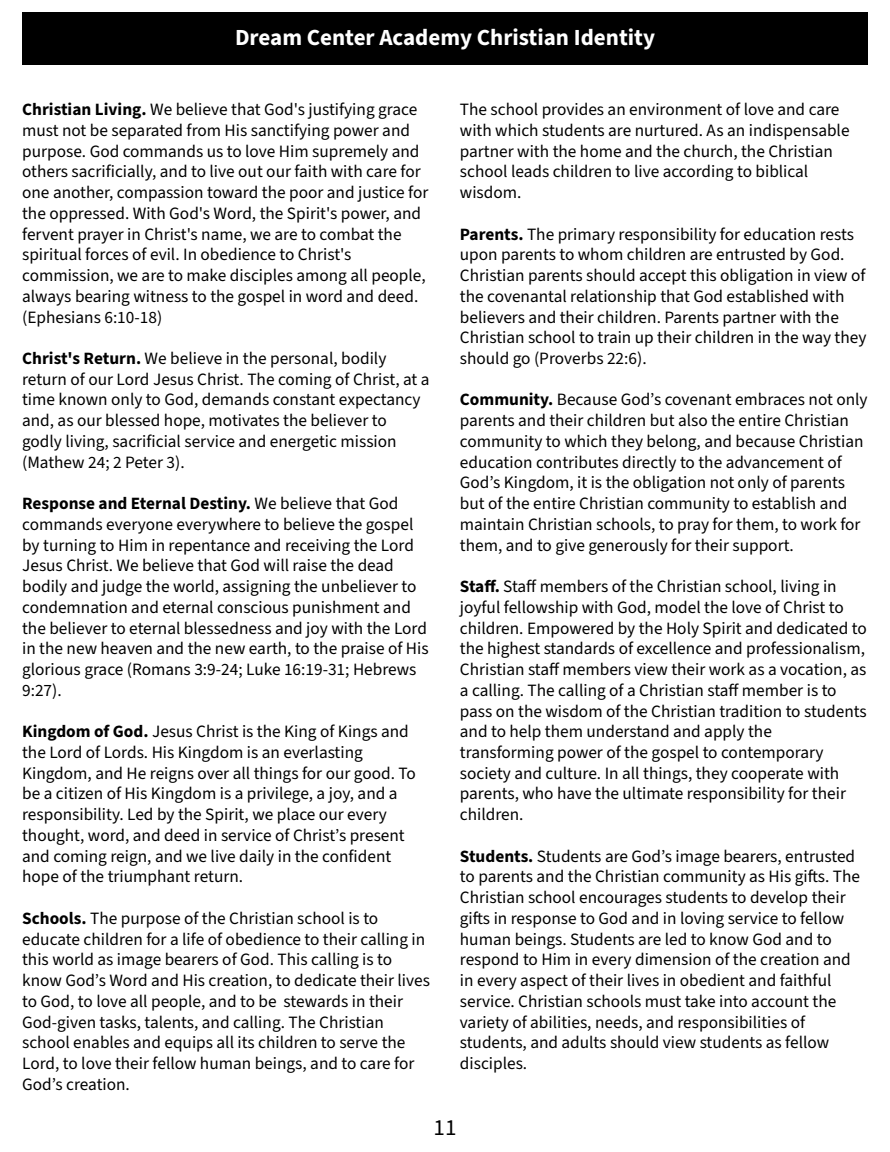
<style>
.page{position:relative;width:890px;height:1152px;background:#fff}
.page>*{position:absolute;margin:0;border:0;box-sizing:border-box;transform-origin:0 0}
.t1{font:700 23.2px "Source Sans 3";color:#fff}
.t2{font:23.2px "Source Sans 3";color:#000}
.t3{font:17.2px/20.8px "Source Sans 3";color:#000}
.s1{font-weight:700}
</style>
<div class="page">
<div style="left:22px;top:12px;width:846px;height:53px;background:#000"></div>
<h1 class="t1" style="left:235px;top:22px;width:421px">Dream Center Academy Christian Identity</h1>
<p class="t3" style="left:22px;top:99px;width:408px"><span class="s1">Christian Living.</span> We believe that God's justifying grace must not be separated from His sanctifying power and purpose. God commands us to love Him supremely and others sacrificially, and to live out our faith with care for one another, compassion toward the poor and justice for the oppressed. With God's Word, the Spirit's power, and fervent prayer in Christ's name, we are to combat the spiritual forces of evil. In obedience to Christ's commission, we are to make disciples among all people, always bearing witness to the gospel in word and deed. (Ephesians 6:10-18)</p>
<p class="t3" style="left:22px;top:348px;width:409px"><span class="s1">Christ's Return.</span> We believe in the personal, bodily return of our Lord Jesus Christ. The coming of Christ, at a time known only to God, demands constant expectancy and, as our blessed hope, motivates the believer to godly living, sacrificial service and energetic mission (Mathew 24; 2 Peter 3).</p>
<p class="t3" style="left:22px;top:493px;width:408px"><span class="s1">Response and Eternal Destiny.</span> We believe that God commands everyone everywhere to believe the gospel by turning to Him in repentance and receiving the Lord Jesus Christ. We believe that God will raise the dead bodily and judge the world, assigning the unbeliever to condemnation and eternal conscious punishment and the believer to eternal blessedness and joy with the Lord in the new heaven and the new earth, to the praise of His glorious grace (Romans 3:9-24; Luke 16:19-31; Hebrews 9:27).</p>
<p class="t3" style="left:22px;top:721px;width:395px"><span class="s1">Kingdom of God.</span> Jesus Christ is the King of Kings and the Lord of Lords. His Kingdom is an everlasting Kingdom, and He reigns over all things for our good. To be a citizen of His Kingdom is a privilege, a joy, and a responsibility. Led by the Spirit, we place our every thought, word, and deed in service of Christ’s present and coming reign, and we live daily in the confident hope of the triumphant return.</p>
<p class="t3" style="left:22px;top:908px;width:409px"><span class="s1">Schools.</span> The purpose of the Christian school is to educate children for a life of obedience to their calling in this world as image bearers of God. This calling is to know God’s Word and His creation, to dedicate their lives to God, to love all people, and to be stewards in their God-given tasks, talents, and calling. The Christian school enables and equips all its children to serve the Lord, to love their fellow human beings, and to care for God’s creation.</p>
<p class="t3" style="left:460px;top:99px;width:391px">The school provides an environment of love and care with which students are nurtured. As an indispensable partner with the home and the church, the Christian school leads children to live according to biblical wisdom.</p>
<p class="t3" style="left:460px;top:223px;width:408px"><span class="s1">Parents.</span> The primary responsibility for education rests upon parents to whom children are entrusted by God.<br>Christian parents should accept this obligation in view of the covenantal relationship that God established with believers and their children. Parents partner with the Christian school to train up their children in the way they should go (Proverbs 22:6).</p>
<p class="t3" style="left:460px;top:389px;width:409px"><span class="s1">Community.</span> Because God’s covenant embraces not only parents and their children but also the entire Christian community to which they belong, and because Christian education contributes directly to the advancement of God’s Kingdom, it is the obligation not only of parents but of the entire Christian community to establish and maintain Christian schools, to pray for them, to work for them, and to give generously for their support.</p>
<p class="t3" style="left:460px;top:576px;width:408px"><span class="s1">Staff.</span> Staff members of the Christian school, living in joyful fellowship with God, model the love of Christ to children. Empowered by the Holy Spirit and dedicated to the highest standards of excellence and professionalism, Christian staff members view their work as a vocation, as a calling. The calling of a Christian staff member is to pass on the wisdom of the Christian tradition to students and to help them understand and apply the transforming power of the gospel to contemporary society and culture. In all things, they cooperate with parents, who have the ultimate responsibility for their children.</p>
<p class="t3" style="left:460px;top:846px;width:402px"><span class="s1">Students.</span> Students are God’s image bearers, entrusted to parents and the Christian community as His gifts. The Christian school encourages students to develop their gifts in response to God and in loving service to fellow human beings. Students are led to know God and to respond to Him in every dimension of the creation and in every aspect of their lives in obedient and faithful service. Christian schools must take into account the variety of abilities, needs, and responsibilities of students, and adults should view students as fellow disciples.</p>
<h1 class="t2" style="left:434px;top:1112px;width:24px">11</h1>
</div>
